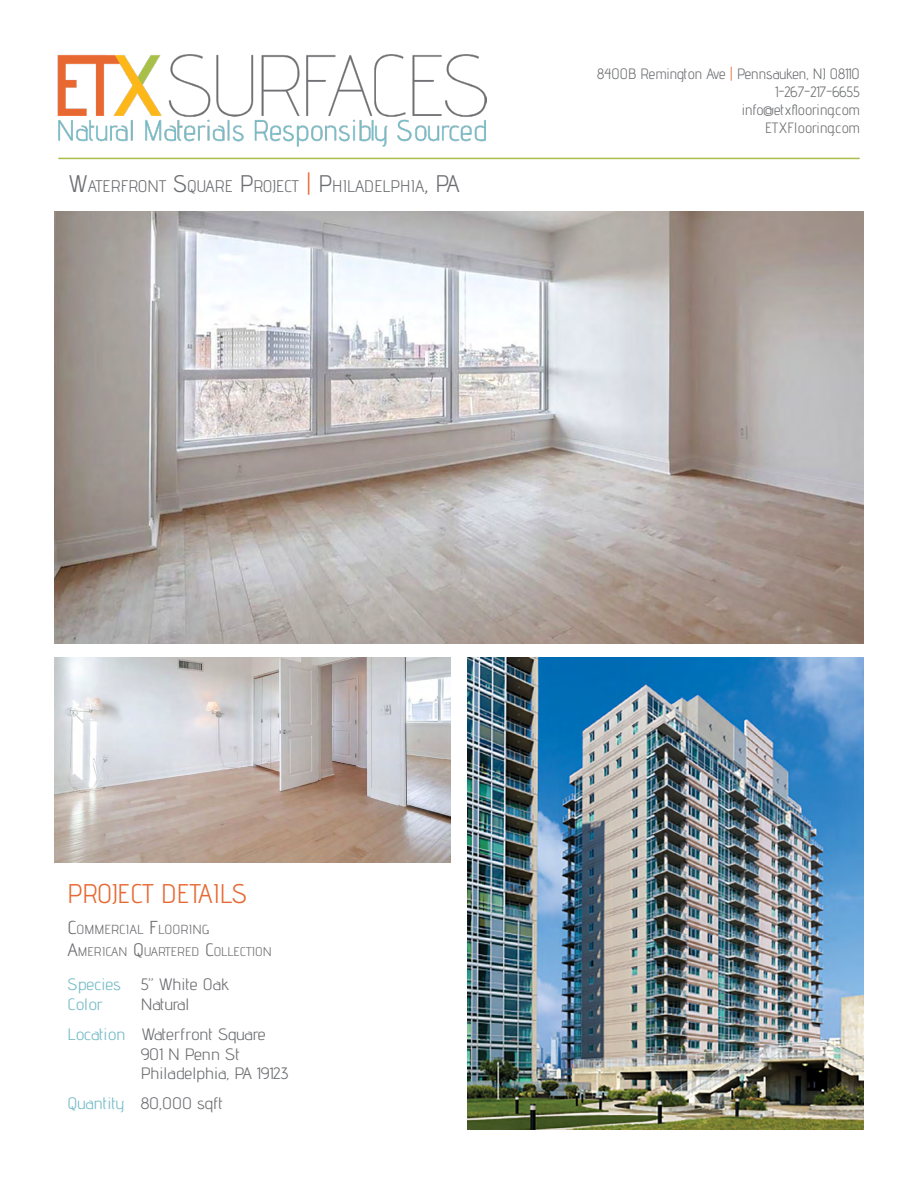
<style>
.page{position:relative;width:918px;height:1188px;background:#fff}
.page>*{position:absolute;margin:0;border:0;box-sizing:border-box;transform-origin:0 0}
.t1{font:27px "Advent Pro";color:#e76832}
.t2{font:16.8px "Advent Pro";color:#6d6e71;scale:1.05 1}
.t3{font:16.5px/19.8px "Advent Pro";color:#6d6e71;scale:1.1 1}
.t4{font:16.5px/19.8px "Advent Pro";color:#73bac6;scale:1.1 1}
.t5{font:15px/18px "Advent Pro";color:#6d6e71;text-align:right}
.t6{font:13.2px "Advent Pro";color:#6d6e71;scale:1.1 1}
.t7{font:12.6px "Advent Pro";color:#6d6e71;scale:1.1 1}
.s1{font-size:24px}
.s2{font-size:24px;color:#e76832}
.s3{color:#e76832}
.s4{font-size:18.75px}
.s5{font-size:18px}
</style>
<div class="page">
<img style="left:57px;top:54px;width:430px;height:93px">
<hr style="left:58px;top:158px;width:802px;height:1px;background:#a8be48">
<img style="left:54px;top:212px;width:810px;height:432px">
<img style="left:54px;top:657px;width:396px;height:206px">
<img style="left:468px;top:657px;width:396px;height:473px">
<p class="t2" style="left:68px;top:176px;width:375px"><span class="s1">W</span>ATERFRONT <span class="s1">S</span>QUARE <span class="s1">P</span>ROJECT <span class="s2">|</span> <span class="s1">P</span>HILADELPHIA<span class="s1">, PA</span></p>
<p class="t5" style="left:597px;top:64px;width:264px">8400B Remington Ave <span class="s3">|</span> Pennsauken, NJ 08110<br>1-267-217-6655<br>info@etxflooring.com<br>ETXFlooring.com</p>
<h1 class="t1" style="left:68px;top:877px;width:181px">PROJECT DETAILS</h1>
<p class="t6" style="left:68px;top:921px;width:131px"><span class="s4">C</span>OMMERCIAL <span class="s4">F</span>LOORING</p>
<p class="t7" style="left:68px;top:943px;width:187px"><span class="s5">A</span>MERICAN <span class="s5">Q</span> UARTERED <span class="s5">C</span>OLLECTION</p>
<p class="t4" style="left:68px;top:974px;width:50px">Species<br>Color</p>
<p class="t4" style="left:68px;top:1024px;width:54px">Location</p>
<p class="t4" style="left:68px;top:1093px;width:53px">Quantity</p>
<p class="t3" style="left:141px;top:974px;width:82px">5” White Oak<br>Natural</p>
<p class="t3" style="left:141px;top:1024px;width:136px">Waterfront Square<br>901 N Penn St<br>Philadelphia, PA 19123</p>
<p class="t3" style="left:141px;top:1093px;width:76px">80,000 sqft</p>
</div>
